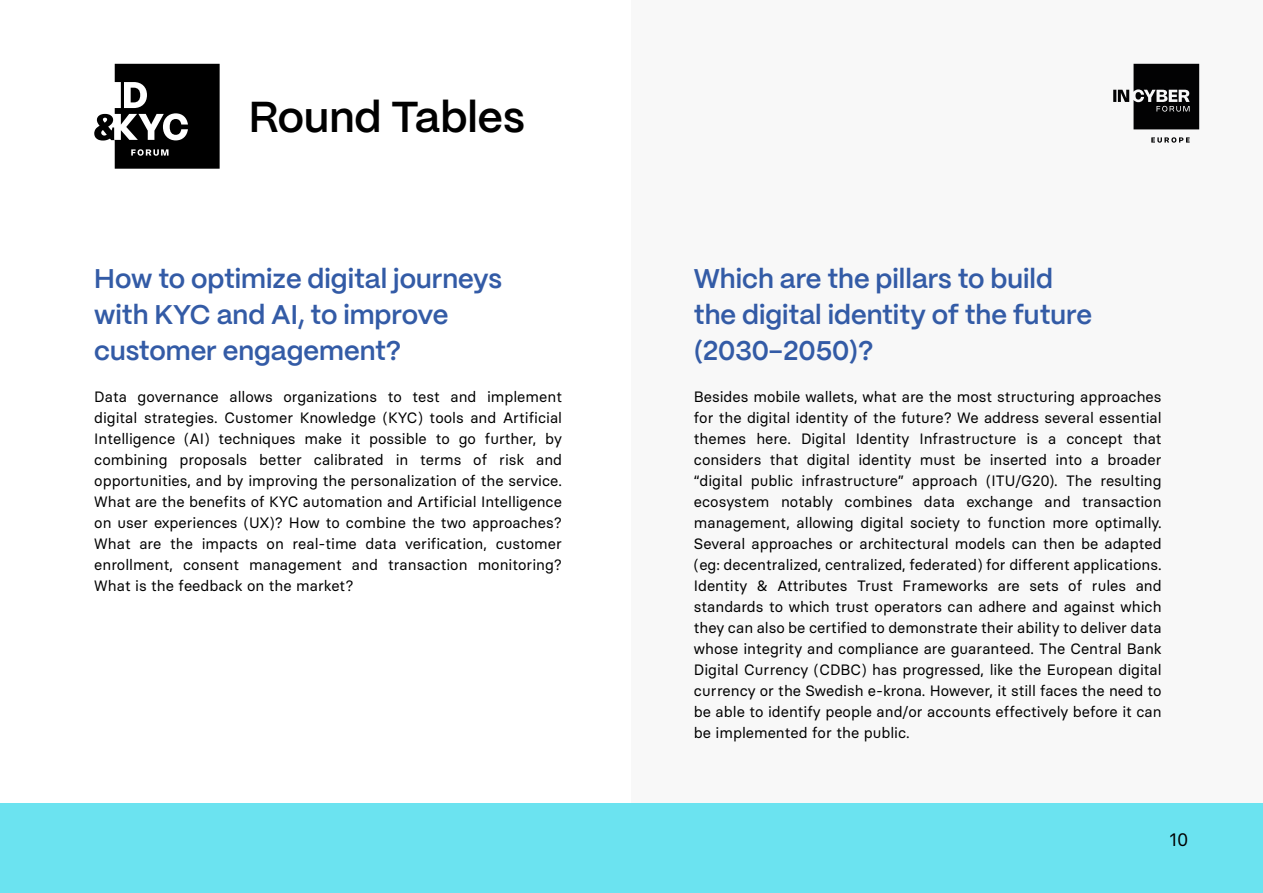
<style>
.page{position:relative;width:1263px;height:893px;background:#fff}
.page>*{position:absolute;margin:0;border:0;box-sizing:border-box;transform-origin:0 0}
.t1{font:600 43.2px "PP Mori";color:#000}
.t2{font:600 27px/36px "PP Mori";color:#335ba6}
.t3{font:18px "Basier Circle";color:#000}
.t4{font:15px/21px "Basier Circle";color:#000;text-align:justify}
</style>
<div class="page">
<div style="left:631px;top:0;width:632px;height:893px;background:#f8f8f8"></div>
<div style="left:0;top:803px;width:1263px;height:90px;background:#6be3f0"></div>
<svg style="left:94px;top:64px;width:126px;height:105px"></svg>
<svg style="left:1113px;top:64px;width:86px;height:79px"></svg>
<h1 class="t1" style="left:249px;top:80px;width:277px">Round Tables</h1>
<h2 class="t2" style="left:94px;top:259px;width:409px">How to optimize digital journeys with KYC and AI, to improve customer engagement?</h2>
<p class="t4" style="left:94px;top:386px;width:469px">Data governance allows organizations to test and implement digital strategies. Customer Knowledge (KYC) tools and Artificial Intelligence (AI) techniques make it possible to go further, by combining proposals better calibrated in terms of risk and opportunities, and by improving the personalization of the service.<br>What are the benefits of KYC automation and Artificial Intelligence on user experiences (UX)? How to combine the two approaches?<br>What are the impacts on real-time data verification, customer enrollment, consent management and transaction monitoring?<br>What is the feedback on the market?</p>
<h2 class="t2" style="left:694px;top:259px;width:400px">Which are the pillars to build the digital identity of the future (2030-2050)?</h2>
<p class="t4" style="left:694px;top:386px;width:469px">Besides mobile wallets, what are the most structuring approaches for the digital identity of the future? We address several essential themes here. Digital Identity Infrastructure is a concept that considers that digital identity must be inserted into a broader “digital public infrastructure” approach (ITU/G20). The resulting ecosystem notably combines data exchange and transaction management, allowing digital society to function more optimally.<br>Several approaches or architectural models can then be adapted (eg: decentralized, centralized, federated) for different applications.<br>Identity &amp; Attributes Trust Frameworks are sets of rules and standards to which trust operators can adhere and against which they can also be certified to demonstrate their ability to deliver data whose integrity and compliance are guaranteed. The Central Bank Digital Currency (CDBC) has progressed, like the European digital currency or the Swedish e-krona. However, it still faces the need to be able to identify people and/or accounts effectively before it can be implemented for the public.</p>
<p class="t3" style="left:1169px;top:829px;width:20px">10</p>
</div>
